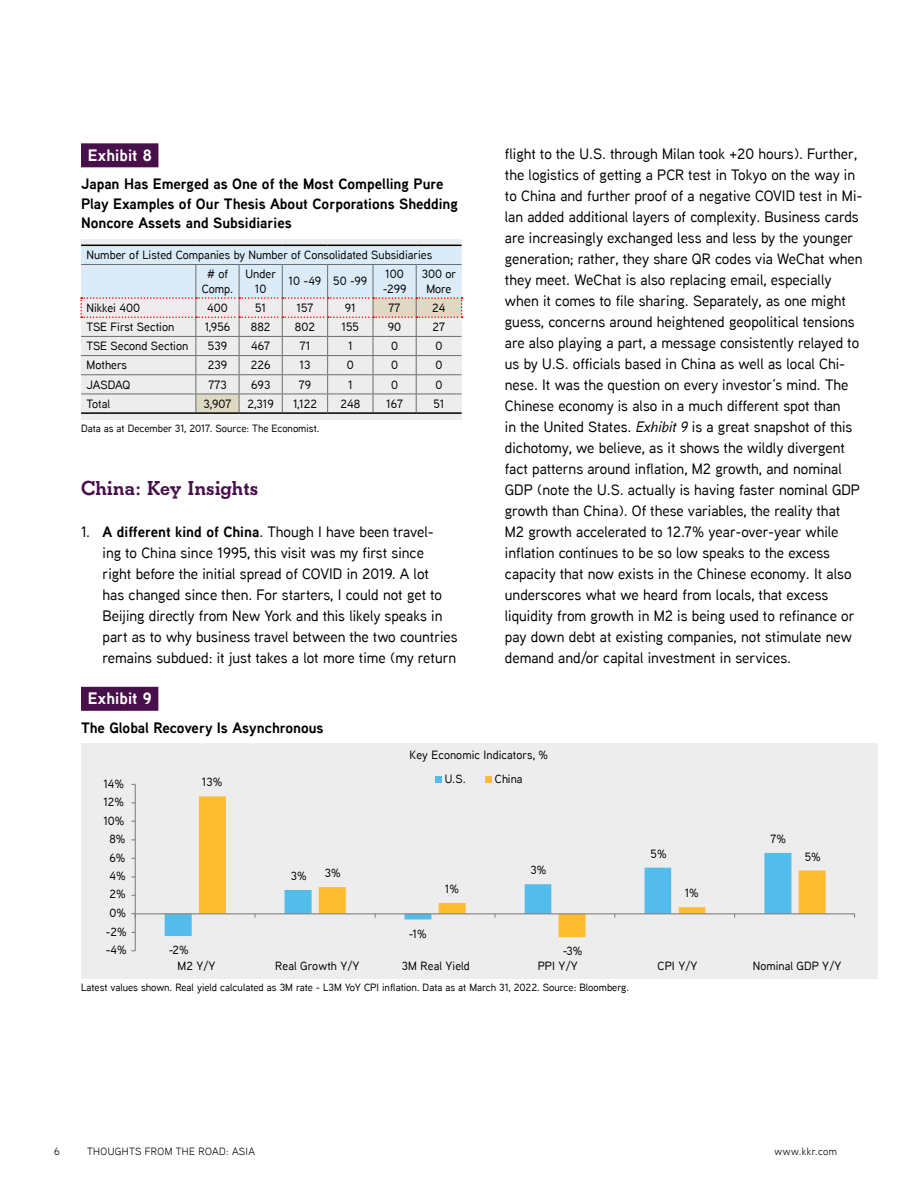
<style>
.page{position:relative;width:918px;height:1188px;background:#fff}
.page>*{position:absolute;margin:0;border:0;box-sizing:border-box;transform-origin:0 0}
.t1{font:700 21px "Beton";color:#48104a}
.t2{font:700 16.5px "Aaux Next";letter-spacing:.01em;color:#fff}
.t3{font:500 15px/21px "Aaux Next";color:#000}
.t4{font:700 15px/19.5px "Aaux Next";color:#000}
.t5{font:500 12px/14.4px "Aaux Next";color:#000}
.t6{font:500 11.85px/24.2px "Aaux Next";letter-spacing:.005em;color:#000001}
.t7{font:500 10.5px "Aaux Next";color:#000}
.t8{font:10.5px "Aaux Next";letter-spacing:.04em;color:#000}
.s1{font-weight:700}
.s2{font-style:italic}
</style>
<div class="page">
<div style="left:81px;top:239px;width:381px;height:180px;background:#ededed"></div>
<div style="left:81px;top:143px;width:77px;height:24px;background:#48104a"></div>
<hr style="left:81px;top:412px;width:115px;height:2px;background:#000">
<hr style="left:196px;top:412px;width:43px;height:2px;background:#000">
<hr style="left:239px;top:412px;width:43px;height:2px;background:#000">
<hr style="left:282px;top:412px;width:46px;height:2px;background:#000">
<hr style="left:328px;top:412px;width:45px;height:2px;background:#000">
<hr style="left:373px;top:412px;width:43px;height:2px;background:#000">
<hr style="left:416px;top:412px;width:46px;height:2px;background:#000">
<svg style="left:80px;top:245px;width:383px;height:168px"></svg>
<div style="left:81px;top:744px;width:797px;height:235px;background:#ededed"></div>
<div style="left:81px;top:687px;width:77px;height:24px;background:#48104a"></div>
<svg style="left:165px;top:853px;width:34px;height:83px"></svg>
<svg style="left:199px;top:796px;width:627px;height:141px"></svg>
<hr style="left:135px;top:784px;width:1px;height:167px;background:#828381">
<hr style="left:135px;top:913px;width:720px;height:1px;background:#828381">
<div style="left:435px;top:777px;width:7px;height:6px;background:#54bceb"></div>
<svg style="left:486px;top:777px;width:6px;height:6px"></svg>
<p class="t2" style="left:88px;top:144px;width:66px">Exhibit 8</p>
<p class="t4" style="left:81px;top:174px;width:379px">Japan Has Emerged as One of the Most Compelling Pure<br>Play Examples of Our Thesis About Corporations Shedding<br>Noncore Assets and Subsidiaries</p>
<p class="t5" style="left:207px;top:245px;width:227px;line-height:19.2px;text-indent:-120px">Number of Listed Companies by Number of Consolidated Subsidiaries # of</p>
<p class="t5" style="left:202px;top:281px;width:33px">Comp.</p>
<p class="t5" style="left:246px;top:267px;width:32px;text-align:center">Under<br>10</p>
<p class="t5" style="left:289px;top:274px;width:80px">10 -49 50 -99</p>
<p class="t5" style="left:383px;top:267px;width:25px">100 -299</p>
<p class="t5" style="left:422px;top:267px;width:36px;text-align:center">300 or<br>More</p>
<p class="t5" style="left:87px;top:300px;width:55px">Nikkei 400</p>
<p class="t5" style="left:207px;top:300px;width:22px">400</p>
<p class="t5" style="left:255px;top:300px;width:12px">51</p>
<p class="t5" style="left:296px;top:300px;width:18px">157</p>
<p class="t5" style="left:345px;top:300px;width:12px">91</p>
<p class="t5" style="left:389px;top:300px;width:13px">77</p>
<p class="t5" style="left:432px;top:300px;width:15px">24</p>
<p class="t5" style="left:87px;top:319px;width:89px">TSE First Section</p>
<p class="t5" style="left:205px;top:319px;width:27px">1,956</p>
<p class="t5" style="left:251px;top:319px;width:21px">882</p>
<p class="t5" style="left:295px;top:319px;width:22px">802</p>
<p class="t5" style="left:342px;top:319px;width:19px">155</p>
<p class="t5" style="left:388px;top:319px;width:15px">90</p>
<p class="t5" style="left:433px;top:319px;width:14px">27</p>
<p class="t5" style="left:87px;top:338px;width:103px">TSE Second Section</p>
<p class="t5" style="left:208px;top:338px;width:21px">539</p>
<p class="t5" style="left:251px;top:338px;width:21px">467</p>
<p class="t5" style="left:300px;top:338px;width:12px">71</p>
<p class="t5" style="left:348px;top:338px;width:6px">1</p>
<p class="t5" style="left:391px;top:338px;width:9px">0</p>
<p class="t5" style="left:435px;top:338px;width:9px">0</p>
<p class="t5" style="left:87px;top:358px;width:42px">Mothers</p>
<p class="t5" style="left:208px;top:358px;width:21px">239</p>
<p class="t5" style="left:251px;top:358px;width:21px">226</p>
<p class="t5" style="left:300px;top:358px;width:12px">13</p>
<p class="t5" style="left:347px;top:358px;width:9px">0</p>
<p class="t5" style="left:391px;top:358px;width:9px">0</p>
<p class="t5" style="left:435px;top:358px;width:9px">0</p>
<p class="t5" style="left:87px;top:377px;width:45px">JASDAQ</p>
<p class="t5" style="left:208px;top:377px;width:20px">773</p>
<p class="t5" style="left:251px;top:377px;width:21px">693</p>
<p class="t5" style="left:299px;top:377px;width:14px">79</p>
<p class="t5" style="left:348px;top:377px;width:6px">1</p>
<p class="t5" style="left:391px;top:377px;width:9px">0</p>
<p class="t5" style="left:435px;top:377px;width:9px">0</p>
<p class="t5" style="left:87px;top:396px;width:25px">Total</p>
<p class="t5" style="left:204px;top:396px;width:29px">3,907</p>
<p class="t5" style="left:248px;top:396px;width:28px">2,319</p>
<p class="t5" style="left:293px;top:396px;width:25px">1,122</p>
<p class="t5" style="left:341px;top:396px;width:21px">248</p>
<p class="t5" style="left:386px;top:396px;width:19px">167</p>
<p class="t5" style="left:433px;top:396px;width:12px">51</p>
<p class="t7" style="left:81px;top:421px;width:240px">Data as at December 31, 2017. Source: The Economist.</p>
<h1 class="t1" style="left:81px;top:476px;width:179px">China: Key Insights</h1>
<p class="t3" style="left:103px;top:521px;width:357px;text-indent:-22px">1. <span class="s1">A different kind of China</span>. Though I have been travel-<br>ing to China since 1995, this visit was my first since<br>right before the initial spread of COVID in 2019. A lot<br>has changed since then. For starters, I could not get to Beijing directly from New York and this likely speaks in part as to why business travel between the two countries remains subdued: it just takes a lot more time (my return</p>
<p class="t2" style="left:88px;top:687px;width:66px">Exhibit 9</p>
<p class="t4" style="left:81px;top:718px;width:244px">The Global Recovery Is Asynchronous</p>
<p class="t3" style="left:505px;top:143px;width:359px">flight to the U.S. through Milan took +20 hours). Further, the logistics of getting a PCR test in Tokyo on the way in to China and further proof of a negative COVID test in Mi&shy;lan added additional layers of complexity. Business cards are increasingly exchanged less and less by the younger generation; rather, they share QR codes via WeChat when they meet. WeChat is also replacing email, especially when it comes to file sharing. Separately, as one might guess, concerns around heightened geopolitical tensions are also playing a part, a message consistently relayed to us by U.S. officials based in China as well as local Chi&shy;nese. It was the question on every investor’s mind. The Chinese economy is also in a much different spot than<br>in the United States. <span class="s2">Exhibit 9</span> is a great snapshot of this dichotomy, we believe, as it shows the wildly divergent fact patterns around inflation, M2 growth, and nominal GDP (note the U.S. actually is having faster nominal GDP growth than China). Of these variables, the reality that M2 growth accelerated to 12.7% year-over-year while inflation continues to be so low speaks to the excess capacity that now exists in the Chinese economy. It also underscores what we heard from locals, that excess liquidity from growth in M2 is being used to refinance or pay down debt at existing companies, not stimulate new demand and/or capital investment in services.</p>
<p class="t6" style="left:103px;top:771px;width:22px">14%</p>
<p class="t6" style="left:202px;top:770px;width:22px">13%</p>
<p class="t6" style="left:445px;top:743px;width:105px;text-indent:-35px">Key Economic Indicators, %<br>U.S.</p>
<p class="t6" style="left:495px;top:767px;width:29px">China</p>
<p class="t6" style="left:103px;top:790px;width:22px">12%</p>
<p class="t6" style="left:103px;top:808px;width:23px">10%</p>
<p class="t6" style="left:109px;top:826px;width:18px">8%</p>
<p class="t6" style="left:771px;top:826px;width:17px">7%</p>
<p class="t6" style="left:109px;top:845px;width:18px">6%</p>
<p class="t6" style="left:651px;top:841px;width:18px">5%</p>
<p class="t6" style="left:805px;top:844px;width:18px">5%</p>
<p class="t6" style="left:109px;top:864px;width:18px">4%</p>
<p class="t6" style="left:291px;top:864px;width:17px">3%</p>
<p class="t6" style="left:325px;top:861px;width:17px">3%</p>
<p class="t6" style="left:531px;top:858px;width:17px">3%</p>
<p class="t6" style="left:109px;top:882px;width:18px">2%</p>
<p class="t6" style="left:445px;top:876px;width:16px">1%</p>
<p class="t6" style="left:685px;top:881px;width:16px">1%</p>
<p class="t6" style="left:109px;top:901px;width:18px">0%</p>
<p class="t6" style="left:106px;top:919px;width:22px">-2%</p>
<p class="t6" style="left:409px;top:921px;width:19px">-1%</p>
<p class="t6" style="left:106px;top:938px;width:22px">-4%</p>
<p class="t6" style="left:169px;top:938px;width:21px">-2%</p>
<p class="t6" style="left:563px;top:939px;width:21px">-3%</p>
<p class="t6" style="left:177px;top:954px;width:39px">M2 Y/Y</p>
<p class="t6" style="left:275px;top:954px;width:86px">Real Growth Y/Y</p>
<p class="t6" style="left:402px;top:954px;width:70px">3M Real Yield</p>
<p class="t6" style="left:538px;top:954px;width:42px">PPI Y/Y</p>
<p class="t6" style="left:658px;top:954px;width:41px">CPI Y/Y</p>
<p class="t6" style="left:753px;top:954px;width:90px">Nominal GDP Y/Y</p>
<p class="t7" style="left:81px;top:981px;width:550px">Latest values shown. Real yield calculated as 3M rate - L3M YoY CPI inflation. Data as at March 31, 2022. Source: Bloomberg.</p>
<p class="t8" style="left:54px;top:1144px;width:7px">6</p>
<p class="t8" style="left:87px;top:1144px;width:170px">THOUGHTS FROM THE ROAD: ASIA</p>
<p class="t8" style="left:774px;top:1144px;width:64px">www.kkr.com</p>
</div>
